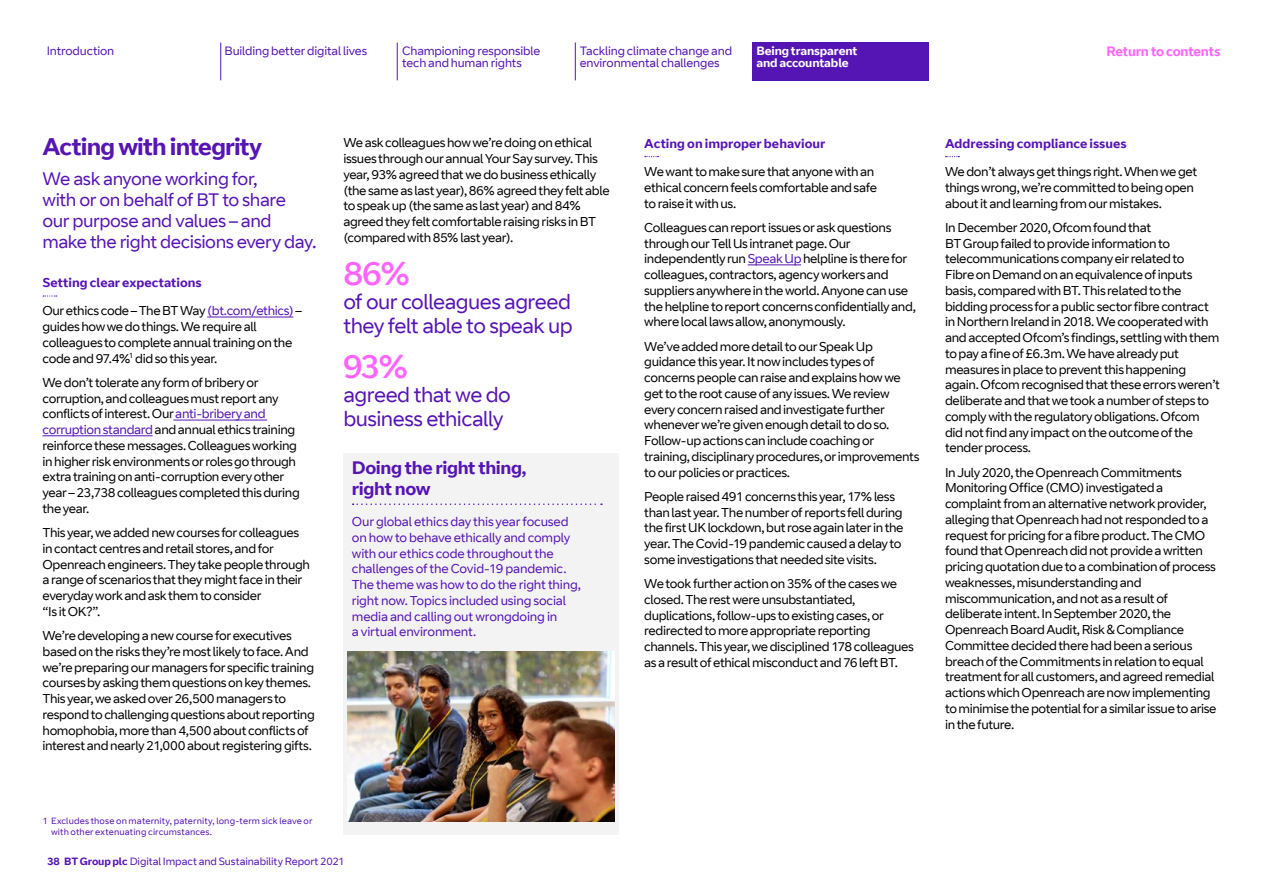
<style>
.page{position:relative;width:1263px;height:893px;background:#fff}
.page>*{position:absolute;margin:0;border:0;box-sizing:border-box;transform-origin:0 0}
.t1{font:33px "BT Curve Headline";color:#ff64ff}
.t2{font:700 24px "BT Curve";letter-spacing:-.035em;color:#5514b4}
.t3{font:21px/24px "BT Curve";letter-spacing:-.025em;color:#5514b4}
.t4{font:18px/21px "BT Curve";letter-spacing:-.025em;color:#5514b4}
.t5{font:700 18px/21px "BT Curve";letter-spacing:-.02em;color:#5514b4}
.t6{font:700 13.5px "BT Curve";letter-spacing:-.015em;color:#ff64ff}
.t7{font:12.75px/15.8px "BT Curve";letter-spacing:-.03em;color:#000}
.t8{font:12.75px/15.8px "BT Curve";letter-spacing:-.015em;color:#5514b4}
.t9{font:700 12.75px "BT Curve";color:#5514b4}
.t10{font:12px/12.8px "BT Curve";letter-spacing:-.015em;color:#5514b4}
.t11{font:700 12px "BT Curve";letter-spacing:-.01em;color:#fff}
.t12{font:10.5px "BT Curve";letter-spacing:-.005em;color:#5514b4}
.t13{font:9px/10.5px "BT Curve";letter-spacing:.01em;color:#5514b4}
.s1{color:#5514b4}
.s2{font-weight:700}
</style>
<div class="page">
<svg style="left:43px;top:295px;width:14px;height:2px"></svg>
<hr style="left:207px;top:317px;width:86px;height:1px;background:#5514b4">
<hr style="left:173px;top:420px;width:94px;height:1px;background:#5514b4">
<hr style="left:43px;top:435px;width:110px;height:1px;background:#5514b4">
<svg style="left:645px;top:156px;width:13px;height:1px"></svg>
<hr style="left:748px;top:264px;width:53px;height:1px;background:#5514b4">
<svg style="left:946px;top:156px;width:13px;height:1px"></svg>
<div style="left:343px;top:453px;width:276px;height:381px;background:#f3f3f3"></div>
<svg style="left:353px;top:503px;width:249px;height:2px"></svg>
<img style="left:348px;top:652px;width:266px;height:170px">
<hr style="left:397px;top:43px;width:1px;height:37px;background:#5514b4">
<hr style="left:575px;top:43px;width:1px;height:37px;background:#5514b4">
<hr style="left:220px;top:43px;width:1px;height:37px;background:#5514b4">
<div style="left:752px;top:42px;width:177px;height:38px;background:#5514b4"></div>
<p class="t10" style="left:47px;top:45px;width:69px">Introduction</p>
<p class="t10" style="left:224px;top:45px;width:144px">Building better digital lives</p>
<p class="t11" style="left:756px;top:43px;width:103px">Being transparent</p>
<p class="t6" style="left:1106px;top:43px;width:115px">Return to contents</p>
<p class="t11" style="left:756px;top:56px;width:94px">and accountable</p>
<p class="t10" style="left:402px;top:45px;width:140px">Championing responsible tech and human rights</p>
<p class="t10" style="left:580px;top:45px;width:154px">Tackling climate change and environmental challenges</p>
<h2 class="t2" style="left:43px;top:132px;width:221px">Acting with integrity</h2>
<h3 class="t4" style="left:43px;top:169px;width:275px">We ask anyone working for,<br>with or on behalf of BT to share our purpose and values – and make the right decisions every day.</h3>
<p class="t9" style="left:43px;top:275px;width:161px">Setting clear expectations</p>
<p class="t7" style="left:43px;top:304px;width:261px">Our ethics code – The BT Way <span class="s1">(bt.com/ethics)</span> – guides how we do things. We require all colleagues to complete annual training on the code and 97.4%<sup>1</sup> did so this year.</p>
<p class="t7" style="left:43px;top:375px;width:259px">We don’t tolerate any form of bribery or corruption, and colleagues must report any conflicts of interest. Our <span class="s1">anti-bribery and corruption standard</span> and annual ethics training reinforce these messages. Colleagues working inhigher risk environments or roles go through extra training on anti-corruption every other year–23,738 colleagues completed this during the year.</p>
<p class="t7" style="left:43px;top:525px;width:269px">This year, we added new courses for colleagues in contact centres and retail stores, and for Openreach engineers. They take people through a range of scenarios that they might face in their everyday work and ask them to consider<br>“Is it OK?”.</p>
<p class="t7" style="left:43px;top:628px;width:274px">We’re developing a new course for executives based on the risks they’re most likely to face. And we’re preparing our managers for specific training courses by asking them questions on key themes.<br>This year, we asked over 26,500 managers to respond to challenging questions about reporting homophobia, more than 4,500 about conflicts of interest and nearly 21,000 about registering gifts.</p>
<p class="t7" style="left:343px;top:136px;width:268px">We ask colleagues how we’re doing on ethical issues through our annual Your Say survey. This year, 93% agreed that we do business ethically (the same as last year), 86% agreed they felt able to speak up (the same as last year) and 84% agreed they felt comfortable raising risks in BT (compared with 85% last year).</p>
<p class="t9" style="left:644px;top:135px;width:182px">Acting on improper behaviour</p>
<p class="t7" style="left:644px;top:164px;width:234px">We want to make sure that anyone with an ethical concern feels comfortable and safe to raise it with us.</p>
<p class="t7" style="left:644px;top:220px;width:273px">Colleagues can report issues or ask questions through our Tell Us intranet page. Our independently run <span class="s1">Speak Up</span> helpline is there for colleagues, contractors, agency workers and suppliers anywhere in the world. Anyone can use the helpline to report concerns confidentially and, where local laws allow, anonymously.</p>
<p class="t7" style="left:644px;top:339px;width:277px">We’ve added more detail to our Speak Up guidance this year. It now includes types of concerns people can raise and explains how we get to the root cause of any issues. We review every concern raised and investigate further whenever we’re given enough detail to do so.<br>Follow-up actions can include coaching or training, disciplinary procedures, or improvements to our policies or practices.</p>
<p class="t7" style="left:644px;top:489px;width:261px">People raised 491 concerns this year, 17% less than last year. The number of reports fell during the first UK lockdown, but rose again later in the year. The Covid-19 pandemic caused a delay to some investigations that needed site visits.</p>
<p class="t7" style="left:644px;top:576px;width:271px">We took further action on 35% of the cases we closed. The rest were unsubstantiated, duplications, follow-ups to existing cases, or redirected to more appropriate reporting channels. This year, we disciplined 178 colleagues as a result of ethical misconduct and 76 left BT.</p>
<h1 class="t1" style="left:343px;top:254px;width:69px">86%</h1>
<h3 class="t3" style="left:343px;top:291px;width:231px">of our colleagues agreed they felt able to speak up</h3>
<h1 class="t1" style="left:343px;top:347px;width:67px">93%</h1>
<h3 class="t3" style="left:343px;top:383px;width:169px">agreed that we do business ethically</h3>
<h3 class="t5" style="left:352px;top:458px;width:176px">Doing the right thing, right now</h3>
<p class="t8" style="left:352px;top:514px;width:231px">Our global ethics day this year focused on how to behave ethically and comply with our ethics code throughout the challenges of the Covid-19 pandemic.<br>The theme was how to do the right thing, right now. Topics included using social media and calling out wrongdoing in<br>a virtual environment.</p>
<p class="t13" style="left:51px;top:816px;width:263px;text-indent:-9px">1 Excludes those on maternity, paternity, long-term sick leave or with other extenuating circumstances.</p>
<p class="t12" style="left:47px;top:855px;width:299px"><span class="s2">38 BT Group plc</span> Digital Impact and Sustainability Report 2021</p>
<p class="t9" style="left:945px;top:135px;width:183px">Addressing compliance issues</p>
<p class="t7" style="left:945px;top:164px;width:254px">We don’t always get things right. When we get things wrong, we’re committed to being open about it and learning from our mistakes.</p>
<p class="t7" style="left:945px;top:220px;width:276px">In December 2020, Ofcom found that<br>BT Group failed to provide information to telecommunications company eir related to<br>Fibre on Demand on an equivalence of inputs basis, compared with BT. This related to the bidding process for a public sector fibre contract in Northern Ireland in 2018. We cooperated with and accepted Ofcom’s findings, settling with them to pay a fine of £6.3m. We have already put measures in place to prevent this happening again. Ofcom recognised that these errors weren’t deliberate and that we took a number of steps to comply with the regulatory obligations. Ofcom did not find any impact on the outcome of the tenderprocess.</p>
<p class="t7" style="left:945px;top:465px;width:273px">In July 2020, the Openreach Commitments Monitoring Office (CMO) investigated a complaint from an alternative network provider, alleging that Openreach had not responded to a request for pricing for a fibre product. The CMO found that Openreach did not provide a written pricing quotation due to a combination of process weaknesses, misunderstanding and miscommunication, and not as a result of deliberate intent. In September 2020, the Openreach Board Audit, Risk &amp; Compliance Committee decided there had been a serious breach of the Commitments in relation to equal treatment for all customers, and agreed remedial actions which Openreach are now implementing to minimise the potential for a similar issue to arise in the future.</p>
</div>
